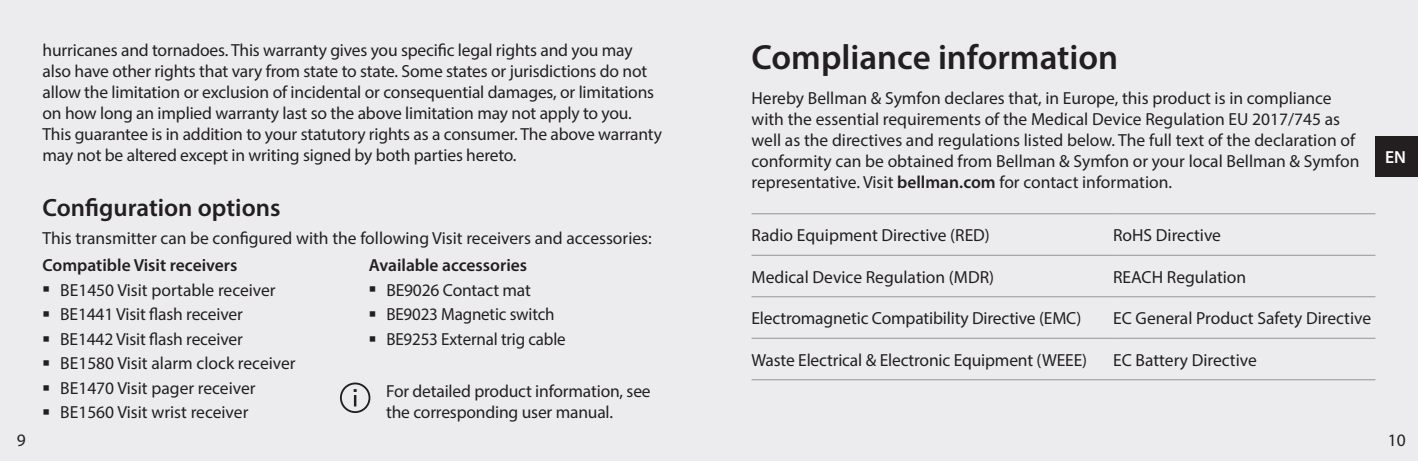
<style>
.page{position:relative;width:1418px;height:461px;background:#fff}
.page>*{position:absolute;margin:0;border:0;box-sizing:border-box;transform-origin:0 0}
.t1{font:600 35px "Myriad Pro";color:#231f20}
.t2{font:600 25px "Myriad Pro";color:#231f20}
.t3{font:17.5px/21px "Myriad Pro";letter-spacing:-.01em;color:#231f20}
.t4{font:600 17.5px "Myriad Pro";color:#231f20}
.t5{font:600 17.5px "Myriad Pro";color:#fff}
.s1{font-weight:600}
</style>
<div class="page">
<div style="left:0;top:0;width:1417px;height:461px;background:#ececee"></div>
<div style="left:1375px;top:136px;width:42px;height:40px;background:#231f20"></div>
<hr style="left:751px;top:213px;width:362px;height:1px;background:#939598">
<hr style="left:1113px;top:213px;width:262px;height:1px;background:#939598">
<hr style="left:751px;top:255px;width:362px;height:1px;background:#939598">
<hr style="left:1113px;top:255px;width:262px;height:1px;background:#939598">
<hr style="left:751px;top:296px;width:362px;height:1px;background:#939598">
<hr style="left:1113px;top:296px;width:262px;height:1px;background:#939598">
<hr style="left:751px;top:338px;width:362px;height:1px;background:#939598">
<hr style="left:1113px;top:338px;width:262px;height:1px;background:#939598">
<hr style="left:751px;top:379px;width:362px;height:1px;background:#939598">
<hr style="left:1113px;top:379px;width:262px;height:1px;background:#939598">
<svg style="left:340px;top:382px;width:30px;height:31px"></svg>
<p class="t3" style="left:43px;top:39px;width:621px">hurricanes and tornadoes. This warranty gives you specific legal rights and you may also have other rights that vary from state to state. Some states or jurisdictions do not allow the limitation or exclusion of incidental or consequential damages, or limitations on how long an implied warranty last so the above limitation may not apply to you.<br>This guarantee is in addition to your statutory rights as a consumer. The above warranty may not be altered except in writing signed by both parties hereto.</p>
<p class="t2" style="left:43px;top:192px;width:239px">Configuration options</p>
<p class="t3" style="left:43px;top:227px;width:610px">This transmitter can be configured with the following Visit receivers and accessories:</p>
<p class="t4" style="left:43px;top:254px;width:196px">Compatible Visit receivers</p>
<p class="t3" style="left:43px;top:279px;width:235px">○ BE1450 Visit portable receiver</p>
<p class="t3" style="left:43px;top:303px;width:202px">○ BE1441 Visit flash receiver</p>
<p class="t3" style="left:43px;top:328px;width:202px">○ BE1442 Visit flash receiver</p>
<p class="t3" style="left:43px;top:352px;width:254px">○ BE1580 Visit alarm clock receiver</p>
<p class="t3" style="left:43px;top:377px;width:214px">○ BE1470 Visit pager receiver</p>
<p class="t3" style="left:43px;top:401px;width:207px">○ BE1560 Visit wrist receiver</p>
<p class="t4" style="left:369px;top:254px;width:160px">Available accessories</p>
<p class="t3" style="left:369px;top:279px;width:164px">○ BE9026 Contact mat</p>
<p class="t3" style="left:369px;top:303px;width:187px">○ BE9023 Magnetic switch</p>
<p class="t3" style="left:369px;top:328px;width:198px">○ BE9253 External trig cable</p>
<p class="t3" style="left:386px;top:380px;width:266px">For detailed product information, see the corresponding user manual.</p>
<p class="t1" style="left:751px;top:35px;width:368px">Compliance information</p>
<p class="t3" style="left:751px;top:87px;width:609px">Hereby Bellman &amp; Symfon declares that, in Europe, this product is in compliance with the essential requirements of the Medical Device Regulation EU 2017/745 as well as the directives and regulations listed below. The full text of the declaration of conformity can be obtained from Bellman &amp; Symfon or your local Bellman &amp; Symfon representative. Visit <span class="s1">bellman.com</span> for contact information.</p>
<p class="t3" style="left:751px;top:224px;width:240px">Radio Equipment Directive (RED)</p>
<p class="t3" style="left:1113px;top:224px;width:109px">RoHS Directive</p>
<p class="t3" style="left:751px;top:266px;width:244px">Medical Device Regulation (MDR)</p>
<p class="t3" style="left:1113px;top:266px;width:135px">REACH Regulation</p>
<p class="t3" style="left:751px;top:307px;width:331px">Electromagnetic Compatibility Directive (EMC)</p>
<p class="t3" style="left:1113px;top:307px;width:259px">EC General Product Safety Directive</p>
<p class="t3" style="left:751px;top:349px;width:337px">Waste Electrical &amp; Electronic Equipment (WEEE)</p>
<p class="t3" style="left:1113px;top:349px;width:145px">EC Battery Directive</p>
<p class="t5" style="left:1384px;top:145px;width:22px">EN</p>
<p class="t3" style="left:17px;top:429px;width:10px">9</p>
<p class="t3" style="left:1387px;top:429px;width:19px">10</p>
</div>
